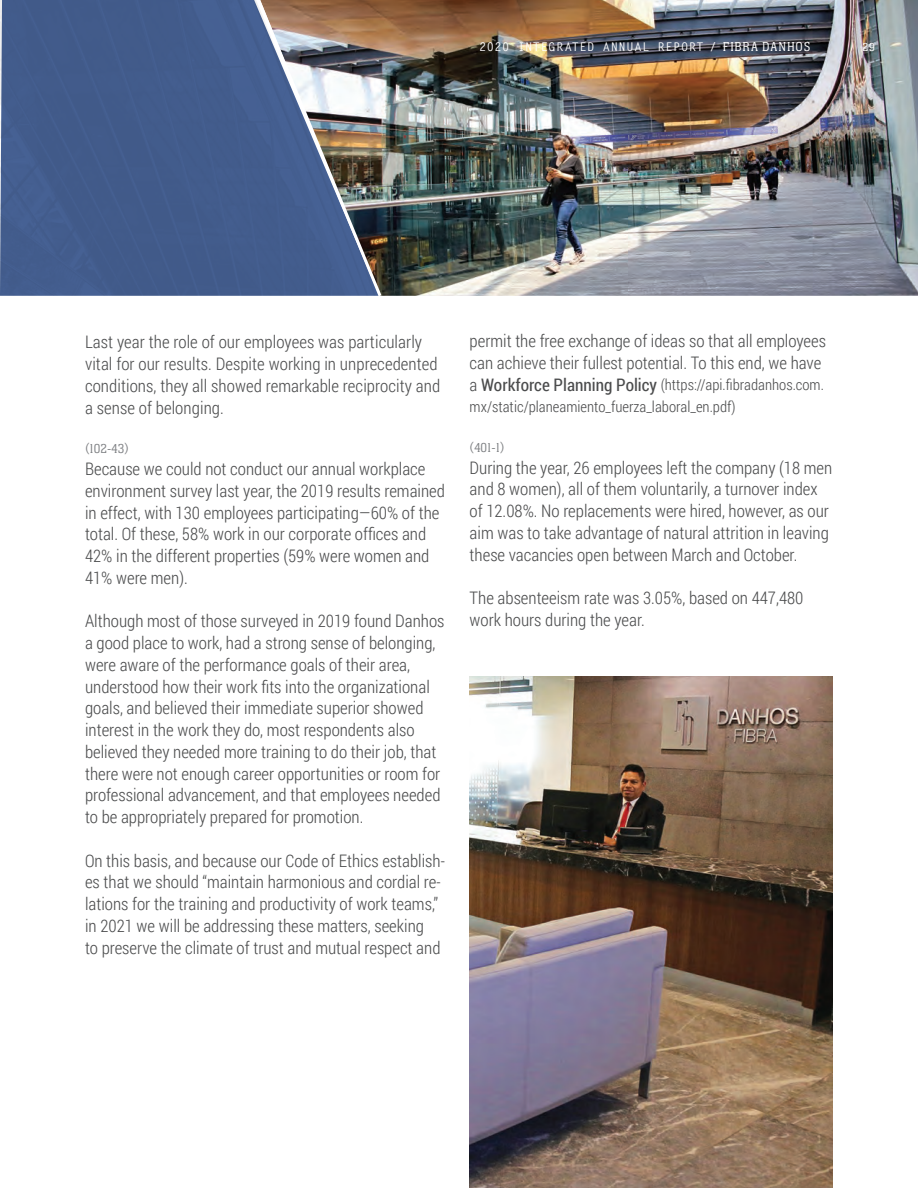
<style>
.page{position:relative;width:918px;height:1188px;background:#fff}
.page>*{position:absolute;margin:0;border:0;box-sizing:border-box;transform-origin:0 0}
.texto_gral{font:300 17.25px/21.8px "Roboto Condensed";color:#4b4c4d}
.texto_gral-2{font:300 15px/21.8px "Roboto Condensed";color:#4b4c4d}
.GRI_ok{font:300 13.5px "Neue Aachen Pro";color:#808285}
.t1{font:700 12px "Letter Gothic Std";letter-spacing:.05em;color:#fff}
.t2{font:300 12px "Neue Aachen Pro";color:#fff}
.s1{font-family:"Neue Aachen Pro";font-weight:300;font-size:13.5px}
.s2{font-size:17.25px}
.s3{font-weight:400;font-size:17.25px}
</style>
<div class="page">
<img style="left:384px;top:0;width:534px;height:296px">
<div style="left:0;top:0;width:249px;height:296px;background:#425b8b"></div>
<img style="left:249px;top:0;width:135px;height:296px">
<img style="left:470px;top:676px;width:363px;height:512px">
<p class="t1" style="left:479px;top:39px;width:333px">2020 INTEGRATED ANNUAL REPORT / <span class="s1">FIBRA DANHOS</span></p>
<p class="t2" style="left:863px;top:41px;width:14px">29</p>
<p class="texto_gral" style="left:85px;top:331px;width:357px">Last year the role of our employees was particularly vital for our results. Despite working in unprecedented conditions, they all showed remarkable reciprocity and a sense of belonging.</p>
<p class="GRI_ok" style="left:85px;top:442px;width:45px">(102-43)</p>
<p class="texto_gral" style="left:85px;top:458px;width:362px">Because we could not conduct our annual workplace environment survey last year, the 2019 results remained in effect, with 130 employees participating—60% of the total. Of these, 58% work in our corporate offices and 42% in the different properties (59% were women and 41% were men).</p>
<p class="texto_gral" style="left:85px;top:610px;width:361px">Although most of those surveyed in 2019 found Danhos a good place to work, had a strong sense of belonging, were aware of the performance goals of their area, understood how their work fits into the organizational goals, and believed their immediate superior showed interest in the work they do, most respondents also believed they needed more training to do their job, that there were not enough career opportunities or room for professional advancement, and that employees needed to be appropriately prepared for promotion.</p>
<p class="texto_gral" style="left:85px;top:849px;width:361px">On this basis, and because our Code of Ethics establish&shy;es that we should “maintain harmonious and cordial re&shy;lations for the training and productivity of work teams,” in 2021 we will be addressing these matters, seeking<br>to preserve the climate of trust and mutual respect and</p>
<p class="texto_gral" style="left:470px;top:329px;width:358px">permit the free exchange of ideas so that all employees can achieve their fullest potential. To this end, we have</p>
<p class="texto_gral-2" style="left:470px;top:374px;width:356px"><span class="s2">a</span> <span class="s3">Workforce Planning Policy</span> (https://api.fibradanhos.com. mx/static/planeamiento_fuerza_laboral_en.pdf)</p>
<p class="GRI_ok" style="left:470px;top:440px;width:36px">(401-1)</p>
<p class="texto_gral" style="left:470px;top:456px;width:364px">During the year, 26 employees left the company (18 men and 8 women), all of them voluntarily, a turnover index of 12.08%. No replacements were hired, however, as our aim was to take advantage of natural attrition in leaving these vacancies open between March and October.</p>
<p class="texto_gral" style="left:470px;top:587px;width:335px">The absenteeism rate was 3.05%, based on 447,480 work hours during the year.</p>
</div>
